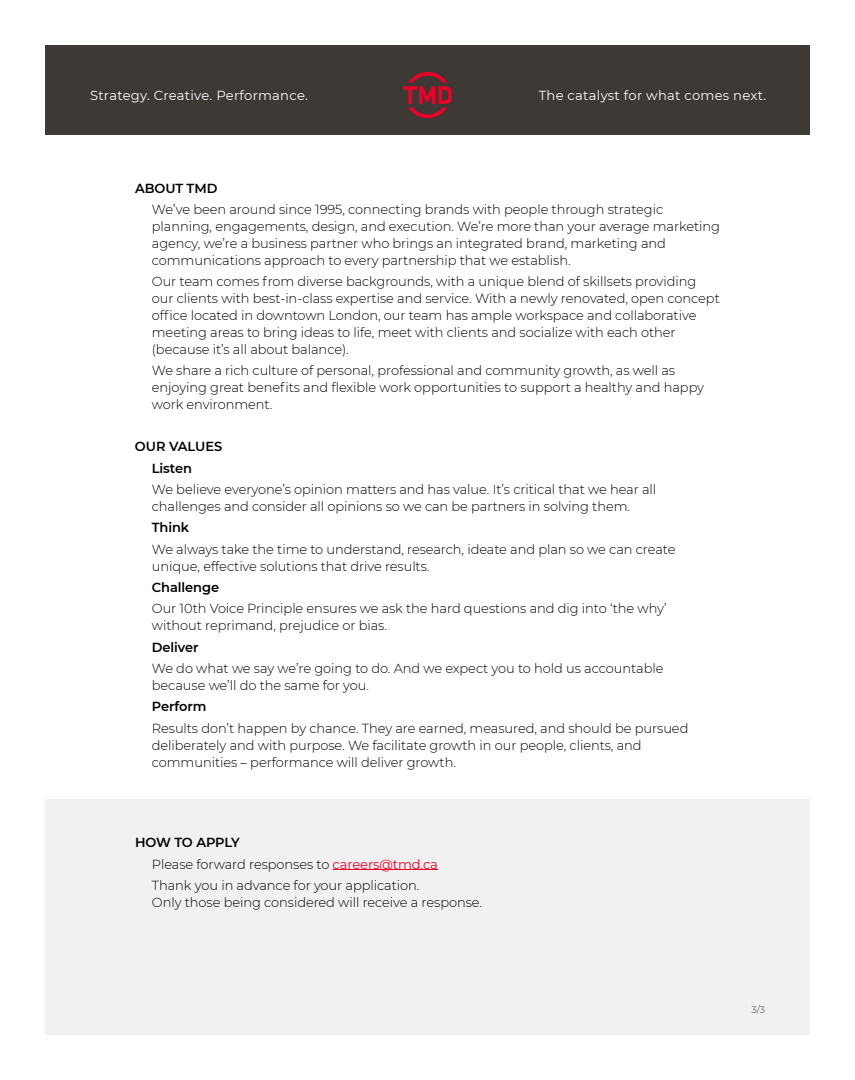
<style>
.page{position:relative;width:855px;height:1080px;background:#fff}
.page>*{position:absolute;margin:0;border:0;box-sizing:border-box;transform-origin:0 0}
.t1{font:300 13.12px/16.9px "Montserrat";letter-spacing:-.005em;color:#000}
.t2{font:13.12px "Montserrat";letter-spacing:.02em;color:#fff}
.t3{font:600 13.12px/21.4px "Montserrat";letter-spacing:-.005em;color:#000}
.t4{font:300 9.38px "Montserrat";color:#3d3935}
.s1{font-weight:600}
.s2{font-weight:400;color:#ea0029}
</style>
<div class="page">
<div style="left:45px;top:799px;width:765px;height:236px;background:#f1f1f1"></div>
<div style="left:45px;top:45px;width:765px;height:90px;background:#3d3935"></div>
<svg style="left:403px;top:72px;width:49px;height:47px"></svg>
<hr style="left:333px;top:869px;width:105px;height:1px;background:#ea0029">
<p class="t2" style="left:90px;top:86px;width:219px">Strategy. Creative. Performance.</p>
<p class="t2" style="left:539px;top:86px;width:229px">The catalyst for what comes next.</p>
<p class="t3" style="left:135px;top:177px;width:84px">ABOUT TMD</p>
<p class="t1" style="left:152px;top:201px;width:570px">We’ve been around since 1995, connecting brands with people through strategic planning, engagements, design, and execution. We’re more than your average marketing agency, we’re a business partner who brings an integrated brand, marketing and communications approach to every partnership that we establish.</p>
<p class="t1" style="left:152px;top:273px;width:569px">Our team comes from diverse backgrounds, with a unique blend of skillsets providing our clients with best-in-class expertise and service. With a newly renovated, open concept office located in downtown London, our team has ample workspace and collaborative meeting areas to bring ideas to life, meet with clients and socialize with each other (because it’s all about balance).</p>
<p class="t1" style="left:152px;top:361px;width:554px">We share a rich culture of personal, professional and community growth, as well as enjoying great benefits and flexible work opportunities to support a healthy and happy work environment.</p>
<p class="t3" style="left:152px;top:436px;width:72px;text-indent:-17px">OUR VALUES<br>Listen</p>
<p class="t1" style="left:152px;top:481px;width:506px">We believe everyone’s opinion matters and has value. It’s critical that we hear all challenges and consider all opinions so we can be partners in solving them.</p>
<p class="t3" style="left:152px;top:517px;width:39px">Think</p>
<p class="t1" style="left:152px;top:540px;width:525px">We always take the time to understand, research, ideate and plan so we can create unique, effective solutions that drive results.</p>
<p class="t3" style="left:152px;top:576px;width:69px">Challenge</p>
<p class="t1" style="left:152px;top:600px;width:517px">Our 10th Voice Principle ensures we ask the hard questions and dig into ‘the why’ without reprimand, prejudice or bias.</p>
<p class="t3" style="left:152px;top:636px;width:48px">Deliver</p>
<p class="t1" style="left:152px;top:660px;width:513px">We do what we say we’re going to do. And we expect you to hold us accountable because we’ll do the same for you.</p>
<p class="t3" style="left:152px;top:695px;width:56px">Perform</p>
<p class="t1" style="left:152px;top:719px;width:538px">Results don’t happen by chance. They are earned, measured, and should be pursued deliberately and with purpose. We facilitate growth in our people, clients, and communities – performance will deliver growth.</p>
<p class="t1" style="left:152px;top:831px;width:288px;line-height:21.4px;text-indent:-17px"><span class="s1">HOW TO APPLY<br></span>Please forward responses to <span class="s2">careers@tmd.ca<br></span>Thank you in advance for your application.</p>
<p class="t1" style="left:152px;top:893px;width:332px">Only those being considered will receive a response.</p>
<p class="t4" style="left:752px;top:1003px;width:15px">3/3</p>
</div>
